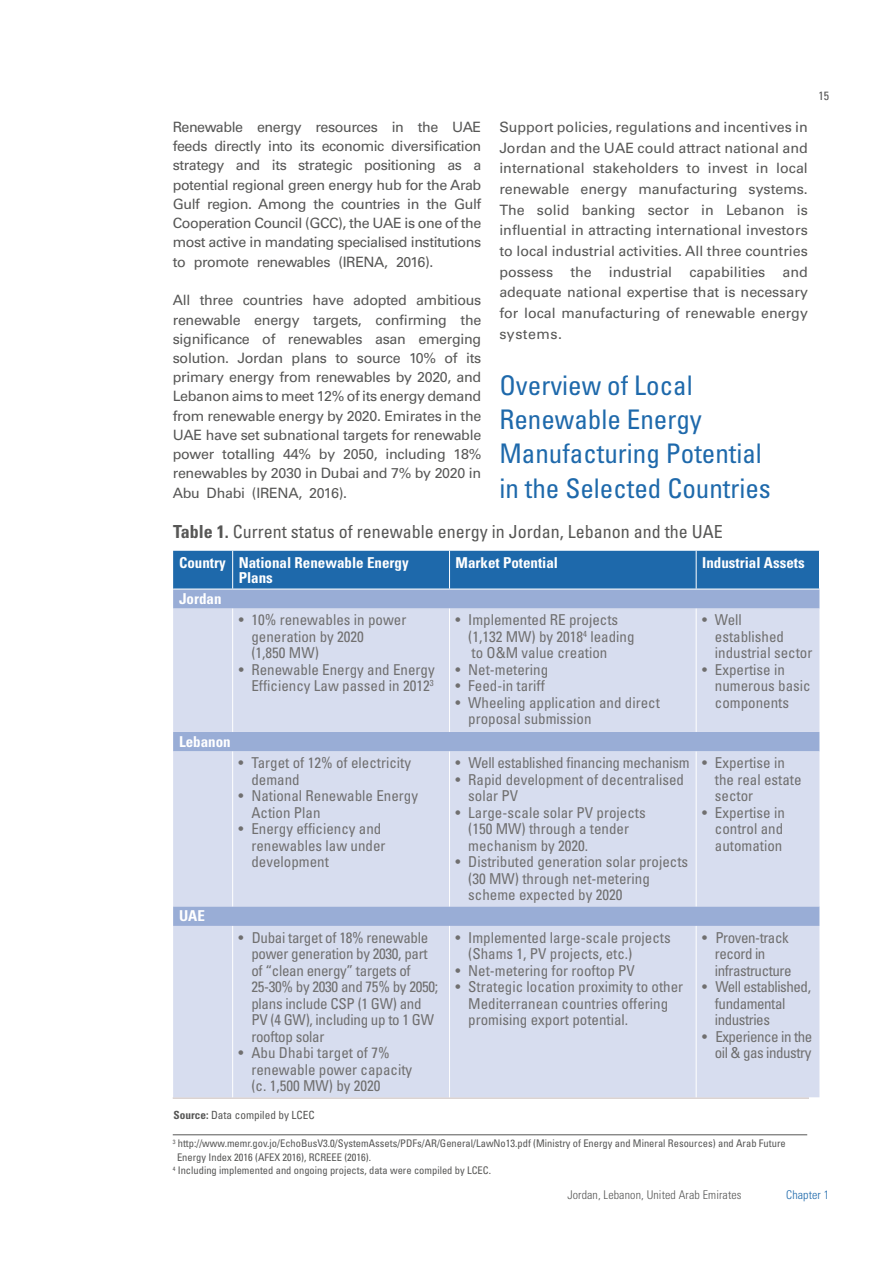
<style>
.page{position:relative;width:893px;height:1263px;background:#fff}
.page>*{position:absolute;margin:0;border:0;box-sizing:border-box;transform-origin:0 0}
.t1{font:condensed 27px/34.2px "Univers LT Std";color:#1e69ab}
.t2{font:condensed 18px "Univers LT Std";color:#575756}
.t3{font:condensed 15px/16.5px "Univers LT Std";color:#706f6f}
.t4{font:condensed 15px/16.5px "Univers LT Std";letter-spacing:-.02em;color:#706f6f}
.t5{font:condensed 15px/16.5px "Univers LT Std";letter-spacing:-.03em;color:#706f6f}
.t6{font:700 condensed 15px/15px "Univers LT Std";color:#fff}
.t7{font:14.25px/19.2px "Univers LT Std";letter-spacing:-.02em;color:#575756;text-align:justify}
.t8{font:300 condensed 12px "Univers LT Std";letter-spacing:.01em;color:#575756}
.t9{font:300 condensed 12px "Univers LT Std";letter-spacing:.01em;color:#1e69ab}
.t10{font:condensed 12px "Univers LT Std";color:#575756}
.t11{font:condensed 11.25px "Univers LT Std";color:#575756}
.t12{font:condensed 10.5px "Univers LT Std";color:#575756}
.s1{font-weight:700}
</style>
<div class="page">
<hr style="left:173px;top:1097px;width:636px;height:2px;background:#d4cac8">
<div style="left:173px;top:551px;width:646px;height:38px;background:#1e69ab"></div>
<div style="left:173px;top:590px;width:646px;height:19px;background:#99add6"></div>
<svg style="left:173px;top:609px;width:646px;height:488px;background:#d2d9ed"></svg>
<hr style="left:232px;top:551px;width:1px;height:38px;background:#fff">
<hr style="left:449px;top:551px;width:1px;height:38px;background:#fff">
<hr style="left:696px;top:551px;width:1px;height:38px;background:#fff">
<hr style="left:232px;top:609px;width:1px;height:123px;background:#fff">
<hr style="left:449px;top:609px;width:1px;height:123px;background:#fff">
<hr style="left:696px;top:609px;width:1px;height:123px;background:#fff">
<hr style="left:232px;top:751px;width:1px;height:155px;background:#fff">
<hr style="left:449px;top:751px;width:1px;height:155px;background:#fff">
<hr style="left:696px;top:751px;width:1px;height:155px;background:#fff">
<hr style="left:232px;top:926px;width:1px;height:171px;background:#fff">
<hr style="left:449px;top:926px;width:1px;height:171px;background:#fff">
<hr style="left:696px;top:926px;width:1px;height:171px;background:#fff">
<hr style="left:173px;top:1134px;width:634px;height:1px;background:#575756">
<p class="t10" style="left:818px;top:88px;width:12px">15</p>
<p class="t7" style="left:499px;top:117px;width:310px;line-height:20.7px">Support policies, regulations and incentives in Jordan and the UAE could attract national and international stakeholders to invest in local renewable energy manufacturing systems.<br>The solid banking sector in Lebanon is influential in attracting international investors to local industrial activities. All three countries possess the industrial capabilities and adequate national expertise that is necessary for local manufacturing of renewable energy systems.</p>
<h1 class="t1" style="left:499px;top:368px;width:273px">Overview of Local<br>Renewable Energy<br>Manufacturing Potential in the Selected Countries</h1>
<p class="t2" style="left:173px;top:520px;width:551px"><span class="s1">Table 1.</span> Current status of renewable energy in Jordan, Lebanon and the UAE</p>
<p class="t6" style="left:239px;top:555px;width:172px;text-indent:-60px">Country National Renewable Energy<br>Plans</p>
<p class="t6" style="left:456px;top:555px;width:104px">Market Potential</p>
<p class="t6" style="left:702px;top:555px;width:104px">Industrial Assets</p>
<p class="t6" style="left:179px;top:591px;width:44px">Jordan</p>
<p class="t3" style="left:251px;top:612px;width:156px;text-indent:-13px">• 10% renewables in power generation by 2020<br>(1,850 MW)</p>
<p class="t3" style="left:239px;top:661px;width:198px;text-align:right">• Renewable Energy and Energy<br>Efficiency Law passed in 2012<sup>3</sup></p>
<p class="t7" style="left:173px;top:117px;width:310px">Renewable energy resources in the UAE feeds directly into its economic diversification strategy and its strategic positioning as a potential regional green energy hub for the Arab Gulf region. Among the countries in the Gulf Cooperation Council (GCC), the UAE is one of the most active in mandating specialised institutions to promote renewables (IRENA, 2016).</p>
<p class="t7" style="left:173px;top:291px;width:310px">All three countries have adopted ambitious renewable energy targets, confirming the significance of renewables asan emerging solution. Jordan plans to source 10% of its primary energy from renewables by 2020, and Lebanon aims to meet 12% of its energy demand from renewable energy by 2020. Emirates in the UAE have set subnational targets for renewable power totalling 44% by 2050, including 18% renewables by 2030 in Dubai and 7% by 2020 in Abu Dhabi (IRENA, 2016).</p>
<p class="t3" style="left:468px;top:612px;width:168px;text-indent:-13px">• Implemented RE projects (1,132 MW) by 2018<sup>4</sup> leading to O&amp;M value creation</p>
<p class="t3" style="left:455px;top:661px;width:94px">• Net-metering</p>
<p class="t3" style="left:455px;top:678px;width:91px">• Feed-in tariff</p>
<p class="t3" style="left:468px;top:694px;width:193px;text-indent:-13px">• Wheeling application and direct proposal submission</p>
<p class="t3" style="left:715px;top:612px;width:99px;text-indent:-13px">• Well established industrial sector</p>
<p class="t3" style="left:715px;top:661px;width:97px;text-indent:-13px">• Expertise in numerous basic components</p>
<p class="t6" style="left:179px;top:734px;width:53px">Lebanon</p>
<p class="t3" style="left:251px;top:754px;width:161px;text-indent:-13px">• Target of 12% of electricity demand</p>
<p class="t3" style="left:251px;top:787px;width:168px;text-indent:-13px">• National Renewable Energy<br>Action Plan</p>
<p class="t3" style="left:251px;top:820px;width:136px;text-indent:-13px">• Energy efficiency and renewables law under development</p>
<p class="t6" style="left:179px;top:908px;width:27px">UAE</p>
<p class="t4" style="left:251px;top:929px;width:188px;text-indent:-13px">• Dubai target of 18% renewable power generation by 2030, part of “clean energy” targets of<br>25-30% by 2030 and 75% by 2050; plans include CSP (1 GW) and<br>PV (4 GW), including up to 1 GW rooftop solar</p>
<p class="t3" style="left:251px;top:1044px;width:162px;text-indent:-13px">• Abu Dhabi target of 7% renewable power capacity (c. 1,500 MW) by 2020</p>
<p class="t4" style="left:455px;top:754px;width:236px">• Well established financing mechanism</p>
<p class="t3" style="left:468px;top:771px;width:217px;text-indent:-13px">• Rapid development of decentralised solar PV</p>
<p class="t3" style="left:468px;top:804px;width:179px;text-indent:-13px">• Large-scale solar PV projects (150 MW) through a tender mechanism by 2020.</p>
<p class="t3" style="left:468px;top:853px;width:221px;text-indent:-13px">• Distributed generation solar projects (30 MW) through net-metering scheme expected by 2020</p>
<p class="t3" style="left:468px;top:929px;width:204px;text-indent:-13px">• Implemented large-scale projects (Shams 1, PV projects, etc.)</p>
<p class="t3" style="left:455px;top:962px;width:181px">• Net-metering for rooftop PV</p>
<p class="t3" style="left:468px;top:978px;width:216px;text-indent:-13px">• Strategic location proximity to other<br>Mediterranean countries offering promising export potential.</p>
<p class="t3" style="left:715px;top:754px;width:88px;text-indent:-13px">• Expertise in the real estate sector</p>
<p class="t3" style="left:715px;top:804px;width:71px;text-align:justify;text-indent:-13px">• Expertise in control and automation</p>
<p class="t5" style="left:715px;top:929px;width:78px;text-indent:-13px">• Proven-track record in infrastructure</p>
<p class="t5" style="left:715px;top:978px;width:98px;text-indent:-13px">• Well established, fundamental industries</p>
<p class="t5" style="left:702px;top:1028px;width:112px;text-align:right">• Experience in the oil &amp; gas industry</p>
<p class="t11" style="left:173px;top:1108px;width:143px"><span class="s1">Source:</span> Data compiled by LCEC</p>
<p class="t12" style="left:173px;top:1137px;width:614px"><sup>3</sup> http://www.memr.gov.jo/EchoBusV3.0/SystemAssets/PDFs/AR/General/LawNo13.pdf (Ministry of Energy and Mineral Resources) and Arab Future</p>
<p class="t12" style="left:177px;top:1150px;width:196px">Energy Index 2016 (AFEX 2016), RCREEE (2016).</p>
<p class="t12" style="left:173px;top:1164px;width:320px"><sup>4</sup> Including implemented and ongoing projects, data were compiled by LCEC.</p>
<p class="t8" style="left:567px;top:1188px;width:176px">Jordan, Lebanon, United Arab Emirates</p>
<p class="t9" style="left:786px;top:1188px;width:44px">Chapter 1</p>
</div>
